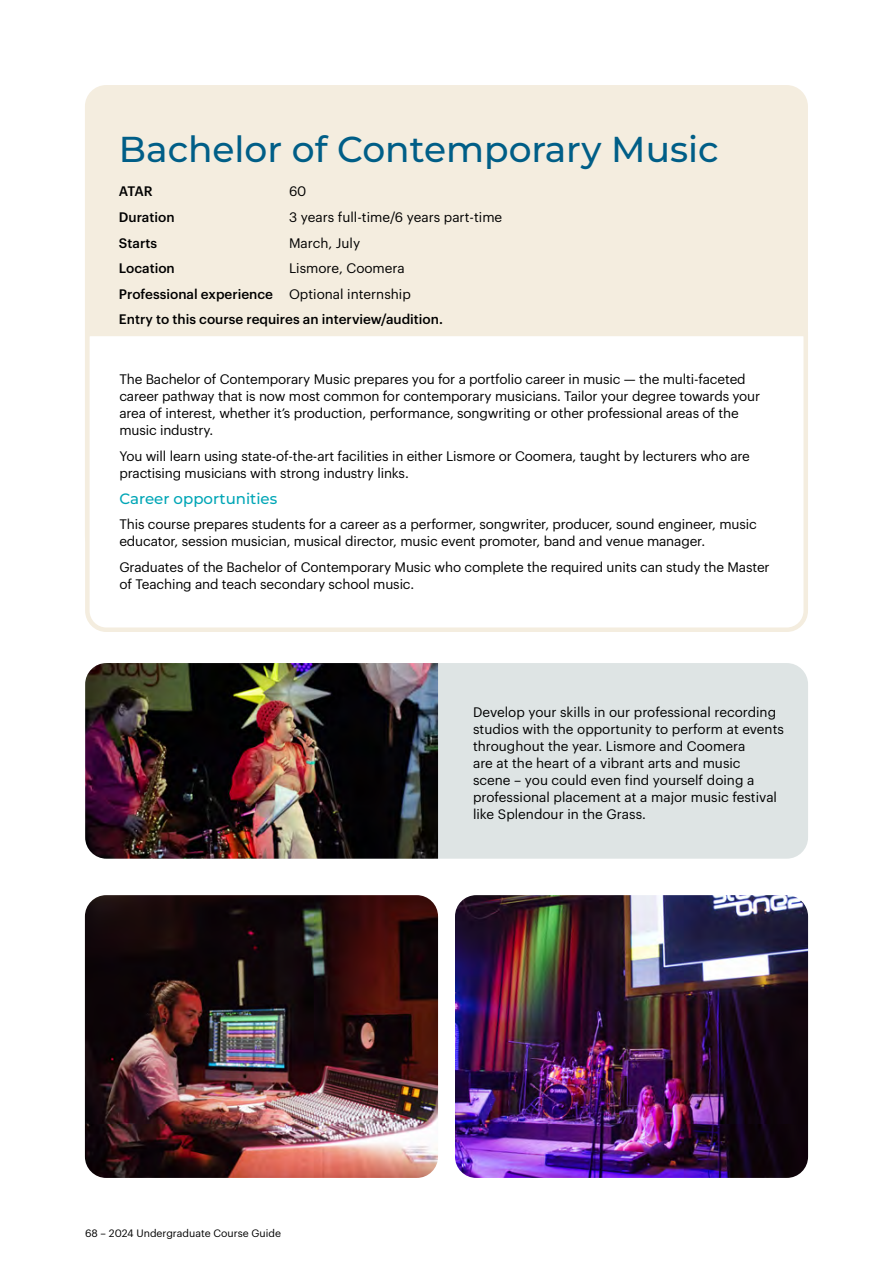
<style>
.page{position:relative;width:893px;height:1263px;background:#fff}
.page>*{position:absolute;margin:0;border:0;box-sizing:border-box;transform-origin:0 0}
.Heading_1{font:500 36px "Montserrat";color:#005e87}
.Heading_3{font:500 15px "Montserrat";color:#00a6b6}
.Body{font:13.5px/17.1px "Graphik";letter-spacing:-.01em;color:#000}
.Course_info{font:500 13.5px "Graphik";color:#000}
.Course_info-2{font:13.5px "Graphik";color:#000}
.t1{font:10.5px "Graphik";color:#000}
.s1{font-weight:400}
</style>
<div class="page">
<div style="left:85px;top:663px;width:723px;height:196px;background:#dee4e4;border-radius:21px"></div>
<img style="left:85px;top:663px;width:353px;height:196px">
<img style="left:85px;top:895px;width:353px;height:283px">
<img style="left:455px;top:895px;width:353px;height:283px">
<div style="left:85px;top:85px;width:723px;height:472px;background:#f4eddf;border-radius:21px"></div>
<div style="left:85px;top:336px;width:723px;height:296px;background:#fff"></div>
<p class="Heading_1" style="left:119px;top:125px;width:601px">Bachelor of Contemporary Music</p>
<p class="Course_info" style="left:119px;top:181px;width:35px">ATAR</p>
<p class="Course_info-2" style="left:289px;top:181px;width:19px">60</p>
<p class="Course_info" style="left:119px;top:207px;width:57px">Duration</p>
<p class="Course_info-2" style="left:289px;top:207px;width:215px">3 years full-time/6 years part-time</p>
<p class="Course_info" style="left:119px;top:232px;width:40px">Starts</p>
<p class="Course_info-2" style="left:289px;top:232px;width:73px">March, July</p>
<p class="Course_info" style="left:119px;top:258px;width:57px">Location</p>
<p class="Course_info-2" style="left:289px;top:258px;width:117px">Lismore, Coomera</p>
<p class="Course_info" style="left:119px;top:284px;width:293px">Professional experience <span class="s1">Optional internship</span></p>
<p class="Course_info" style="left:119px;top:309px;width:325px">Entry to this course requires an interview/audition.</p>
<p class="Body" style="left:119px;top:369px;width:642px">The Bachelor of Contemporary Music prepares you for a portfolio career in music — the multi-faceted career pathway that is now most common for contemporary musicians. Tailor your degree towards your area of interest, whether it’s production, performance, songwriting or other professional areas of the music industry.</p>
<p class="Body" style="left:119px;top:446px;width:632px">You will learn using state-of-the-art facilities in either Lismore or Coomera, taught by lecturers who are practising musicians with strong industry links.</p>
<p class="Heading_3" style="left:119px;top:488px;width:159px">Career opportunities</p>
<p class="Body" style="left:119px;top:514px;width:639px">This course prepares students for a career as a performer, songwriter, producer, sound engineer, music educator, session musician, musical director, music event promoter, band and venue manager.</p>
<p class="Body" style="left:119px;top:557px;width:652px">Graduates of the Bachelor of Contemporary Music who complete the required units can study the Master of Teaching and teach secondary school music.</p>
<p class="t1" style="left:85px;top:1226px;width:197px">68 – 2024 Undergraduate Course Guide</p>
<p class="Body" style="left:473px;top:702px;width:312px">Develop your skills in our professional recording studios with the opportunity to perform at events throughout the year. Lismore and Coomera<br>are at the heart of a vibrant arts and music<br>scene – you could even find yourself doing a professional placement at a major music festival like Splendour in the Grass.</p>
</div>
